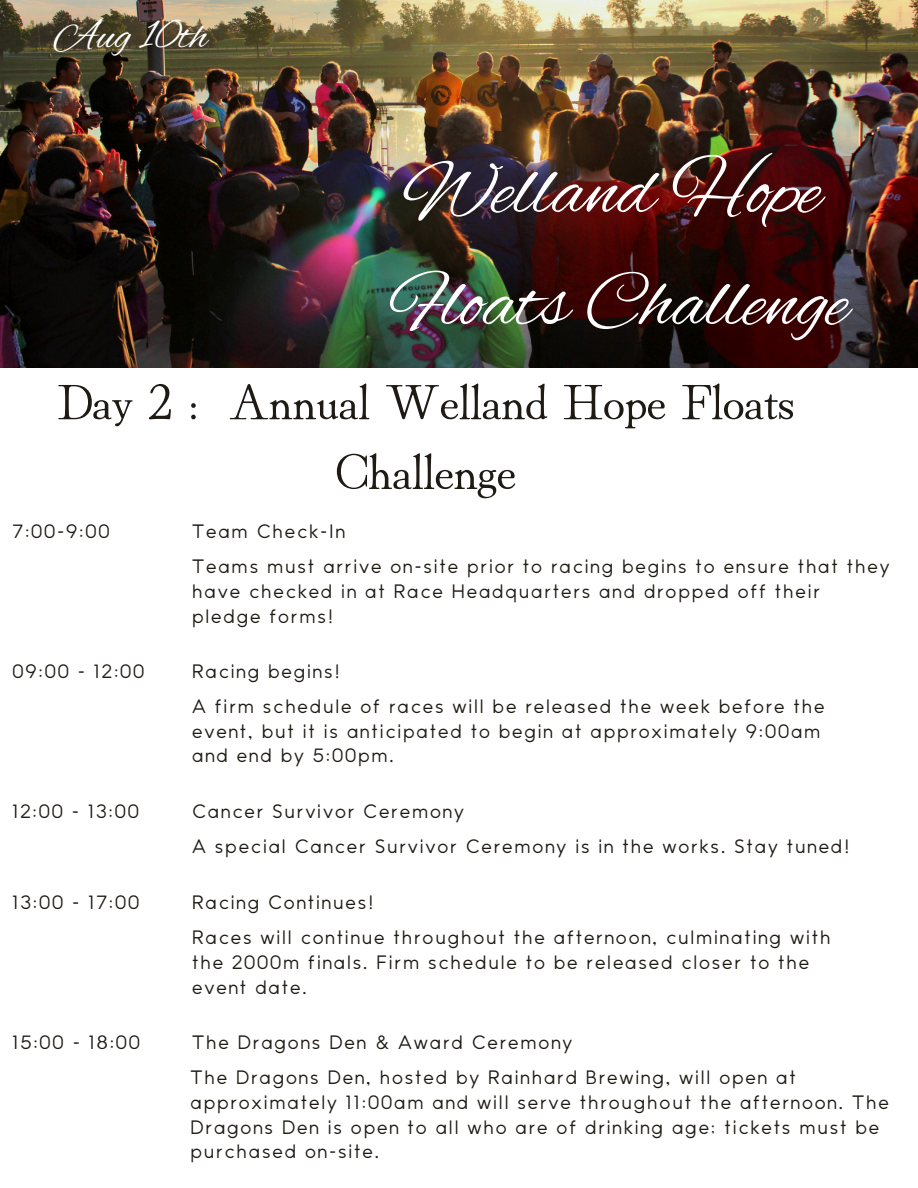
<style>
.page{position:relative;width:918px;height:1188px;background:#fff}
.page>*{position:absolute;margin:0;border:0;box-sizing:border-box;transform-origin:0 0}
.t1{font:80.1px/112.1px "Alex Brush";color:#fff}
.t2{font:50.4px/69.8px "Hina Mincho";color:#1e1a14;text-align:center}
.t3{font:42.45px "Alex Brush";color:#fff}
.t4{font:18.3px/24.8px "Makinas 4 Flat";letter-spacing:.1em;color:#1e1a14}
</style>
<div class="page">
<img style="left:0;top:0;width:918px;height:368px">
<h3 class="t3" style="left:54px;top:12px;width:155px">Aug 10th</h3>
<h1 class="t1" style="left:391px;top:140px;width:459px">Welland Hope<br>Floats Challenge</h1>
<h2 class="t2" style="left:57px;top:362px;width:738px">Day 2 : Annual Welland Hope Floats<br>Challenge</h2>
<p class="t4" style="left:192px;top:519px;width:154px">Team Check-In</p>
<p class="t4" style="left:12px;top:519px;width:99px">7:00-9:00</p>
<p class="t4" style="left:192px;top:554px;width:699px">Teams must arrive on-site prior to racing begins to ensure that they have checked in at Race Headquarters and dropped off their pledge forms!</p>
<p class="t4" style="left:12px;top:659px;width:133px">09:00 - 12:00</p>
<p class="t4" style="left:192px;top:659px;width:149px">Racing begins!</p>
<p class="t4" style="left:192px;top:694px;width:634px">A firm schedule of races will be released the week before the event, but it is anticipated to begin at approximately 9:00am and end by 5:00pm.</p>
<p class="t4" style="left:12px;top:799px;width:128px">12:00 - 13:00</p>
<p class="t4" style="left:192px;top:799px;width:273px">Cancer Survivor Ceremony</p>
<p class="t4" style="left:192px;top:834px;width:659px">A special Cancer Survivor Ceremony is in the works. Stay tuned!</p>
<p class="t4" style="left:12px;top:890px;width:128px">13:00 - 17:00</p>
<p class="t4" style="left:192px;top:890px;width:183px">Racing Continues!</p>
<p class="t4" style="left:192px;top:925px;width:640px">Races will continue throughout the afternoon, culminating with the 2000m finals. Firm schedule to be released closer to the event date.</p>
<p class="t4" style="left:12px;top:1030px;width:129px">15:00 - 18:00</p>
<p class="t4" style="left:192px;top:1030px;width:382px">The Dragons Den &amp; Award Ceremony</p>
<p class="t4" style="left:190px;top:1065px;width:700px">The Dragons Den, hosted by Rainhard Brewing, will open at approximately 11:00am and will serve throughout the afternoon. The Dragons Den is open to all who are of drinking age; tickets must be purchased on-site.</p>
</div>
